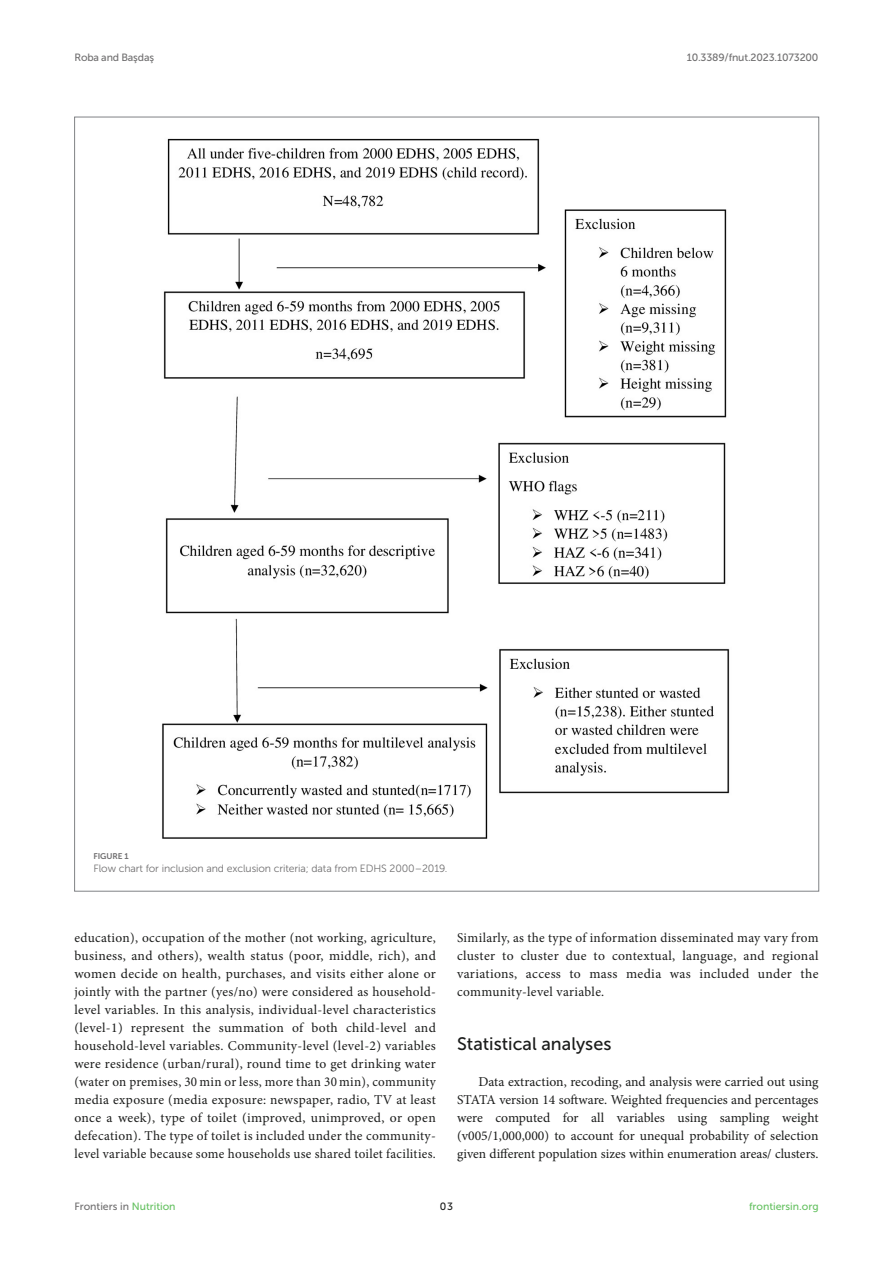
<style>
.page{position:relative;width:893px;height:1263px;background:#fff}
.page>*{position:absolute;margin:0;border:0;box-sizing:border-box;transform-origin:0 0}
.HEAD_2{font:18px "Museo Sans 500";color:#1b1c1b}
.TEXT_FLUSH{font:13.5px/18px "Minion Pro";letter-spacing:.02em;color:#1b1c1b;text-align:justify}
.FIG_LEG{font:10.5px "Museo Sans 300";letter-spacing:-.01em;color:#706f70}
.t1{font:10.5px "Museo Sans 500";letter-spacing:-.015em;color:#706f70}
.t2{font:10.5px "Museo Sans 500";color:#65c161}
.t3{font:10.5px "Museo Sans 500";color:#1b1c1b}
.FIG_HD{font:8.25px "Museo Sans 700";letter-spacing:-.01em;color:#706f70}
.s1{color:#65c161}
</style>
<div class="page">
<img style="left:162px;top:138px;width:568px;height:701px">
<p class="t1" style="left:74px;top:51px;width:81px">Roba and Başdaş</p>
<p class="t1" style="left:687px;top:51px;width:133px">10.3389/fnut.2023.1073200</p>
<p class="FIG_HD" style="left:94px;top:851px;width:37px">FIGURE 1</p>
<p class="FIG_LEG" style="left:94px;top:863px;width:355px">Flow chart for inclusion and exclusion criteria; data from EDHS 2000–2019.</p>
<p class="TEXT_FLUSH" style="left:74px;top:929px;width:363px">education), occupation of the mother (not working, agriculture, business, and others), wealth status (poor, middle, rich), and women decide on health, purchases, and visits either alone or jointly with the partner (yes/no) were considered as household&shy;level variables. In this analysis, individual-level characteristics (level-1) represent the summation of both child-level and household-level variables. Community-level (level-2) variables were residence (urban/rural), round time to get drinking water (water on premises, 30 min or less, more than 30 min), community media exposure (media exposure: newspaper, radio, TV at least once a week), type of toilet (improved, unimproved, or open defecation). The type of toilet is included under the community&shy;level variable because some households use shared toilet facilities.</p>
<p class="TEXT_FLUSH" style="left:457px;top:929px;width:363px">Similarly, as the type of information disseminated may vary from cluster to cluster due to contextual, language, and regional variations, access to mass media was included under the community-level variable.</p>
<p class="HEAD_2" style="left:457px;top:1034px;width:156px">Statistical analyses</p>
<p class="TEXT_FLUSH" style="left:457px;top:1073px;width:363px;text-indent:21px">Data extraction, recoding, and analysis were carried out using STATA version 14 software. Weighted frequencies and percentages were computed for all variables using sampling weight (v005/1,000,000) to account for unequal probability of selection given different population sizes within enumeration areas/ clusters.</p>
<p class="t1" style="left:74px;top:1200px;width:103px">Frontiers in <span class="s1">Nutrition</span></p>
<p class="t3" style="left:440px;top:1200px;width:15px">03</p>
<p class="t2" style="left:749px;top:1200px;width:71px">frontiersin.org</p>
</div>
